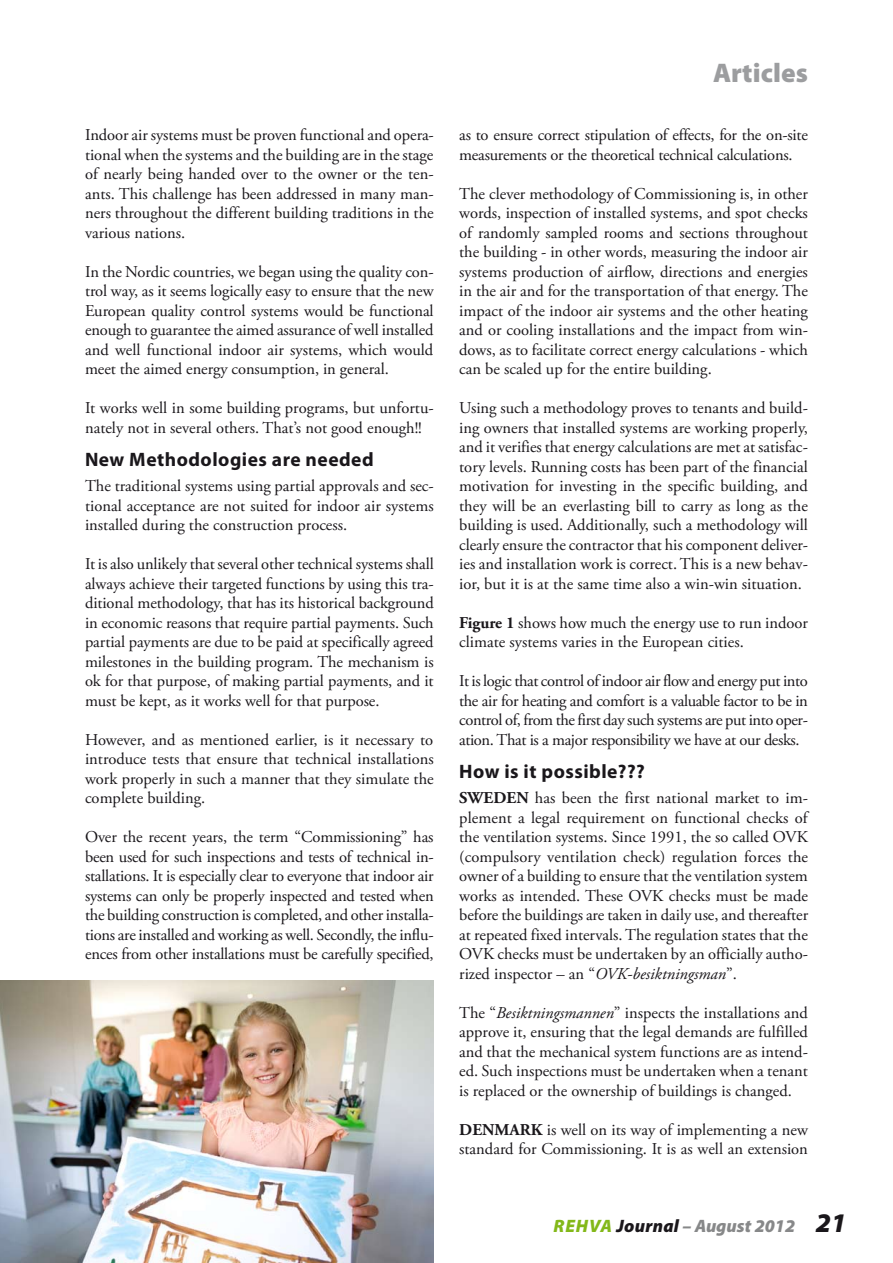
<style>
.page{position:relative;width:893px;height:1263px;background:#fff}
.page>*{position:absolute;margin:0;border:0;box-sizing:border-box;transform-origin:0 0}
.t1{font:900 27px "Myriad Pro";letter-spacing:.005em;color:#9c9d9f}
.t2{font:700 19.5px "Myriad Pro";letter-spacing:.025em;color:#1a171b}
.t3{font:italic 900 18px "Myriad Pro";letter-spacing:.01em;color:#878889}
.t4{font:16.5px/19.5px "Adobe Garamond Pro";color:#1a171b;text-align:justify}
.s1{font-weight:700}
.s2{font-style:italic}
.s3{color:#83b819}
.s4{color:#1a171b}
.s5{font-size:27px;color:#1a171b}
</style>
<div class="page">
<img style="left:0;top:980px;width:434px;height:283px">
<p class="t4" style="left:85px;top:126px;width:350px">Indoor air systems must be proven functional and opera&shy;tional when the systems and the building are in the stage of nearly being handed over to the owner or the ten&shy;ants. This challenge has been addressed in many man&shy;ners throughout the different building traditions in the various nations.</p>
<p class="t4" style="left:85px;top:262px;width:350px">In the Nordic countries, we began using the quality con&shy;trol way, as it seems logically easy to ensure that the new European quality control systems would be functional enough to guarantee the aimed assurance of well installed and well functional indoor air systems, which would meet the aimed energy consumption, in general.</p>
<p class="t4" style="left:85px;top:399px;width:350px">It works well in some building programs, but unfortu&shy;nately not in several others. That’s not good enough!!</p>
<p class="t2" style="left:85px;top:446px;width:290px">New Methodologies are needed</p>
<p class="t4" style="left:85px;top:477px;width:350px">The traditional systems using partial approvals and sec&shy;tional acceptance are not suited for indoor air systems installed during the construction process.</p>
<p class="t4" style="left:85px;top:555px;width:350px">It is also unlikely that several other technical systems shall always achieve their targeted functions by using this tra&shy;ditional methodology, that has its historical background in economic reasons that require partial payments. Such partial payments are due to be paid at specifically agreed milestones in the building program. The mechanism is ok for that purpose, of making partial payments, and it must be kept, as it works well for that purpose.</p>
<p class="t4" style="left:85px;top:730px;width:350px">However, and as mentioned earlier, is it necessary to introduce tests that ensure that technical installations work properly in such a manner that they simulate the complete building.</p>
<p class="t4" style="left:85px;top:828px;width:350px">Over the recent years, the term “Commissioning” has been used for such inspections and tests of technical in&shy;stallations. It is especially clear to everyone that indoor air systems can only be properly inspected and tested when the building construction is completed, and other installa&shy;tions are installed and working as well. Secondly, the influ&shy;ences from other installations must be carefully specified,</p>
<h1 class="t1" style="left:713px;top:54px;width:96px">Articles</h1>
<p class="t4" style="left:459px;top:126px;width:350px">as to ensure correct stipulation of effects, for the on-site measurements or the theoretical technical calculations.</p>
<p class="t4" style="left:459px;top:184px;width:350px">The clever methodology of Commissioning is, in other words, inspection of installed systems, and spot checks of randomly sampled rooms and sections throughout the building - in other words, measuring the indoor air systems production of airflow, directions and energies in the air and for the transportation of that energy. The impact of the indoor air systems and the other heating and or cooling installations and the impact from win&shy;dows, as to facilitate correct energy calculations - which can be scaled up for the entire building.</p>
<p class="t4" style="left:459px;top:399px;width:350px">Using such a methodology proves to tenants and build&shy;ing owners that installed systems are working properly, and it verifies that energy calculations are met at satisfac&shy;tory levels. Running costs has been part of the financial motivation for investing in the specific building, and they will be an everlasting bill to carry as long as the building is used. Additionally, such a methodology will clearly ensure the contractor that his component deliver&shy;ies and installation work is correct. This is a new behav&shy;ior, but it is at the same time also a win-win situation.</p>
<p class="t4" style="left:459px;top:613px;width:350px"><span class="s1">Figure 1</span> shows how much the energy use to run indoor climate systems varies in the European cities.</p>
<p class="t4" style="left:459px;top:672px;width:350px">It is logic that control of indoor air flow and energy put into the air for heating and comfort is a valuable factor to be in control of, from the first day such systems are put into oper&shy;ation. That is a major responsibility we have at our desks.</p>
<p class="t2" style="left:459px;top:758px;width:187px">How is it possible???</p>
<p class="t4" style="left:459px;top:789px;width:350px"><span class="s1">SWEDEN</span> has been the first national market to im&shy;plement a legal requirement on functional checks of the ventilation systems. Since 1991, the so called OVK (compulsory ventilation check) regulation forces the owner of a building to ensure that the ventilation system works as intended. These OVK checks must be made before the buildings are taken in daily use, and thereafter at repeated fixed intervals. The regulation states that the OVK checks must be undertaken by an officially autho&shy;rized inspector – an “<span class="s2">OVK-besiktningsman</span>”.</p>
<p class="t4" style="left:459px;top:1003px;width:350px">The “<span class="s2">Besiktningsmannen</span>” inspects the installations and approve it, ensuring that the legal demands are fulfilled and that the mechanical system functions are as intend&shy;ed. Such inspections must be undertaken when a tenant is replaced or the ownership of buildings is changed.</p>
<p class="t4" style="left:459px;top:1120px;width:350px"><span class="s1">DENMARK</span> is well on its way of implementing a new standard for Commissioning. It is as well an extension</p>
<p class="t3" style="left:553px;top:1214px;width:294px"><span class="s3">REHVA</span> <span class="s4">Journal</span> – August 2012 <span class="s5">21</span></p>
</div>
